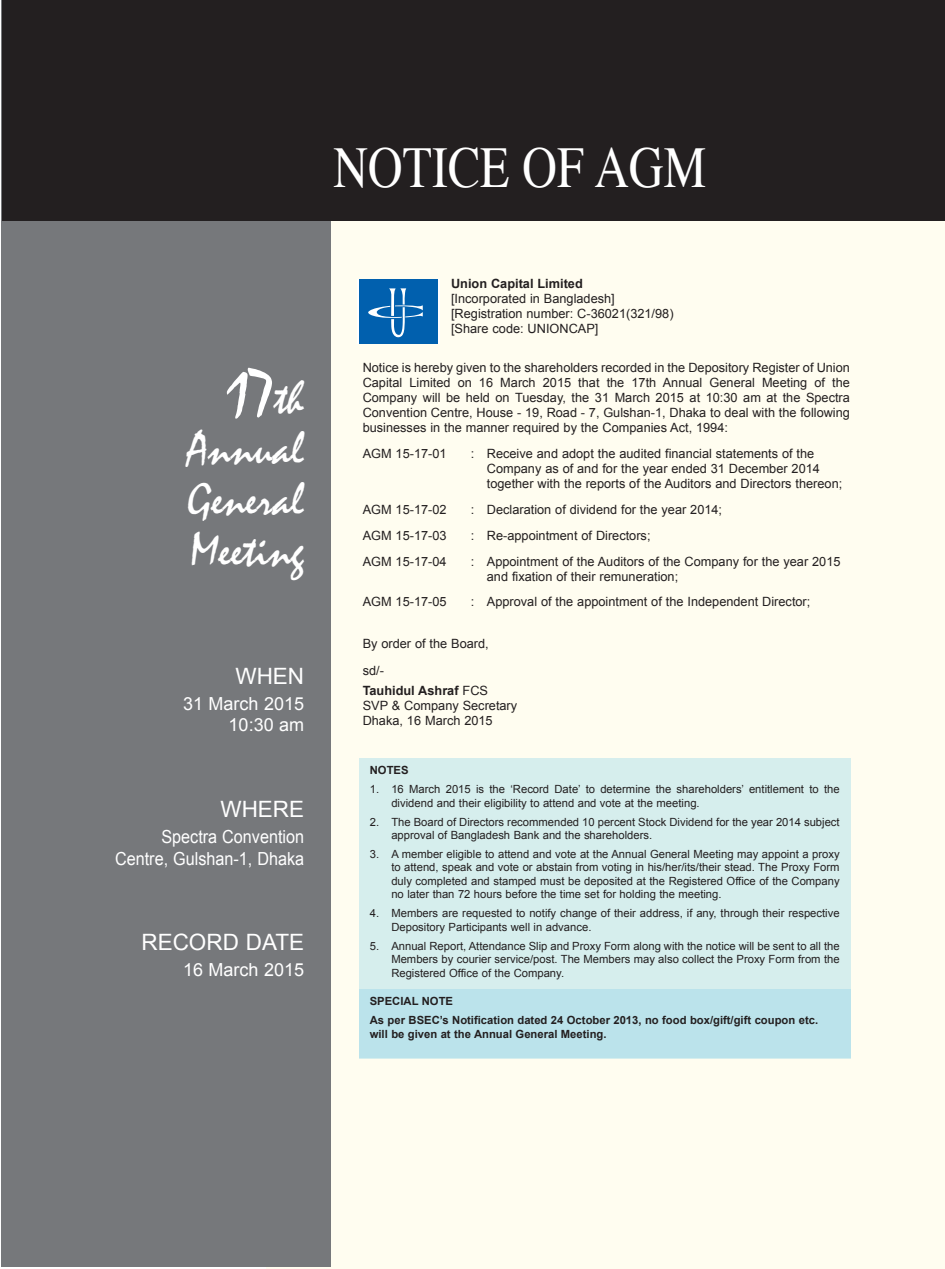
<style>
.page{position:relative;width:945px;height:1269px;background:#fff}
.page>*{position:absolute;margin:0;border:0;box-sizing:border-box;transform-origin:0 0}
.t1{font:66px "Mistral";color:#fff}
.t2{font:57.6px "Times";color:#fff;scale:.83 1}
.t3{font:48px/51px "Mistral";color:#fff;text-align:justify}
.t4{font:22.5px "Arial";color:#fff}
.t5{font:18px/21.6px "Arial";color:#fff;text-align:right;scale:.9 1}
.t6{font:18px/21.6px "Arial";color:#fff;text-align:right}
.t7{font:12.75px/15px "Arial";color:#231f20}
.t8{font:700 12.75px "Arial";color:#231f20}
.t9{font:11.25px/13.5px "Arial";color:#231f20}
.t10{font:700 11.25px/18.9px "Arial";color:#231f20}
.s1{font-size:48px}
.s2{font-weight:700}
</style>
<div class="page">
<div style="left:267px;top:0;width:678px;height:1268px;background:#fffdf0"></div>
<div style="left:359px;top:759px;width:491px;height:300px;background:#d6eeed"></div>
<div style="left:359px;top:990px;width:491px;height:68px;background:#bbe3eb"></div>
<div style="left:2px;top:0;width:329px;height:1267px;background:#76787b"></div>
<div style="left:357px;top:279px;width:83px;height:65px;background:#fff"></div>
<div style="left:359px;top:279px;width:79px;height:65px;background:#0160ae"></div>
<svg style="left:368px;top:288px;width:55px;height:50px"></svg>
<div style="left:3px;top:0;width:942px;height:220px;background:#231f20"></div>
<h2 class="t2" style="left:333px;top:143px;width:451px">NOTICE OF AGM</h2>
<h1 class="t1" style="left:226px;top:363px;width:80px">17<span class="s1">th</span></h1>
<h3 class="t3" style="left:187px;top:426px;width:118px">Annual General Meeting</h3>
<h3 class="t4" style="left:235px;top:664px;width:70px">WHEN</h3>
<h3 class="t6" style="left:183px;top:693px;width:123px">31 March 2015<br>10:30 am</h3>
<h3 class="t4" style="left:220px;top:797px;width:85px">WHERE</h3>
<h3 class="t5" style="left:115px;top:826px;width:212px">Spectra Convention<br>Centre, Gulshan-1, Dhaka</h3>
<h3 class="t4" style="left:141px;top:930px;width:164px">RECORD DATE</h3>
<h3 class="t6" style="left:183px;top:959px;width:123px">16 March 2015</h3>
<p class="t8" style="left:451px;top:277px;width:133px">Union Capital Limited</p>
<p class="t7" style="left:451px;top:291px;width:224px">[Incorporated in Bangladesh] [Registration number: C-36021(321/98) [Share code: UNIONCAP]</p>
<p class="t7" style="left:363px;top:361px;width:489px;text-align:justify">Notice is hereby given to the shareholders recorded in the Depository Register of Union Capital Limited on 16 March 2015 that the 17th Annual General Meeting of the Company will be held on Tuesday, the 31 March 2015 at 10:30 am at the Spectra Convention Centre, House - 19, Road - 7, Gulshan-1, Dhaka to deal with the following businesses in the manner required by the Companies Act, 1994:</p>
<p class="t7" style="left:363px;top:446px;width:85px">AGM 15-17-01</p>
<p class="t7" style="left:487px;top:446px;width:357px;text-indent:-16px">: Receive and adopt the audited financial statements of the<br>Company as of and for the year ended 31 December 2014 together with the reports of the Auditors and Directors thereon;</p>
<p class="t7" style="left:363px;top:502px;width:85px">AGM 15-17-02</p>
<p class="t7" style="left:471px;top:502px;width:253px">: Declaration of dividend for the year 2014;</p>
<p class="t7" style="left:363px;top:528px;width:85px">AGM 15-17-03</p>
<p class="t7" style="left:471px;top:528px;width:181px">: Re-appointment of Directors;</p>
<p class="t7" style="left:363px;top:554px;width:85px">AGM 15-17-04</p>
<p class="t7" style="left:487px;top:554px;width:355px;text-indent:-16px">: Appointment of the Auditors of the Company for the year 2015 and fixation of their remuneration;</p>
<p class="t7" style="left:363px;top:595px;width:85px">AGM 15-17-05</p>
<p class="t7" style="left:471px;top:595px;width:341px">: Approval of the appointment of the Independent Director;</p>
<p class="t7" style="left:363px;top:629px;width:128px;line-height:27.3px">By order of the Board, sd/-</p>
<p class="t7" style="left:363px;top:683px;width:156px"><span class="s2">Tauhidul Ashraf</span> FCS<br>SVP &amp; Company Secretary<br>Dhaka, 16 March 2015</p>
<p class="t10" style="left:370px;top:761px;width:40px">NoTeS</p>
<p class="t9" style="left:391px;top:782px;width:450px;text-indent:-22px">1. 16 March 2015 is the ‘Record Date’ to determine the shareholders’ entitlement to the dividend and their eligibility to attend and vote at the meeting.</p>
<p class="t9" style="left:391px;top:815px;width:450px;text-indent:-22px">2. The Board of Directors recommended 10 percent Stock Dividend for the year 2014 subject approval of Bangladesh Bank and the shareholders.</p>
<p class="t9" style="left:391px;top:847px;width:450px;text-align:justify;text-indent:-22px">3. A member eligible to attend and vote at the Annual General Meeting may appoint a proxy to attend, speak and vote or abstain from voting in his/her/its/their stead. The Proxy Form duly completed and stamped must be deposited at the Registered Office of the Company no later than 72 hours before the time set for holding the meeting.</p>
<p class="t9" style="left:391px;top:907px;width:450px;text-indent:-22px">4. Members are requested to notify change of their address, if any, through their respective<br>Depository Participants well in advance.</p>
<p class="t9" style="left:391px;top:939px;width:450px;text-align:justify;text-indent:-22px">5. Annual Report, Attendance Slip and Proxy Form along with the notice will be sent to all the Members by courier service/post. The Members may also collect the Proxy Form from the Registered Office of the Company.</p>
<p class="t10" style="left:370px;top:992px;width:450px">SpeCiAL NoTe<br>As per BSeC’s Notification dated 24 october 2013, no food box/gift/gift coupon etc.</p>
<p class="t10" style="left:370px;top:1025px;width:238px">will be given at the Annual General Meeting.</p>
</div>
